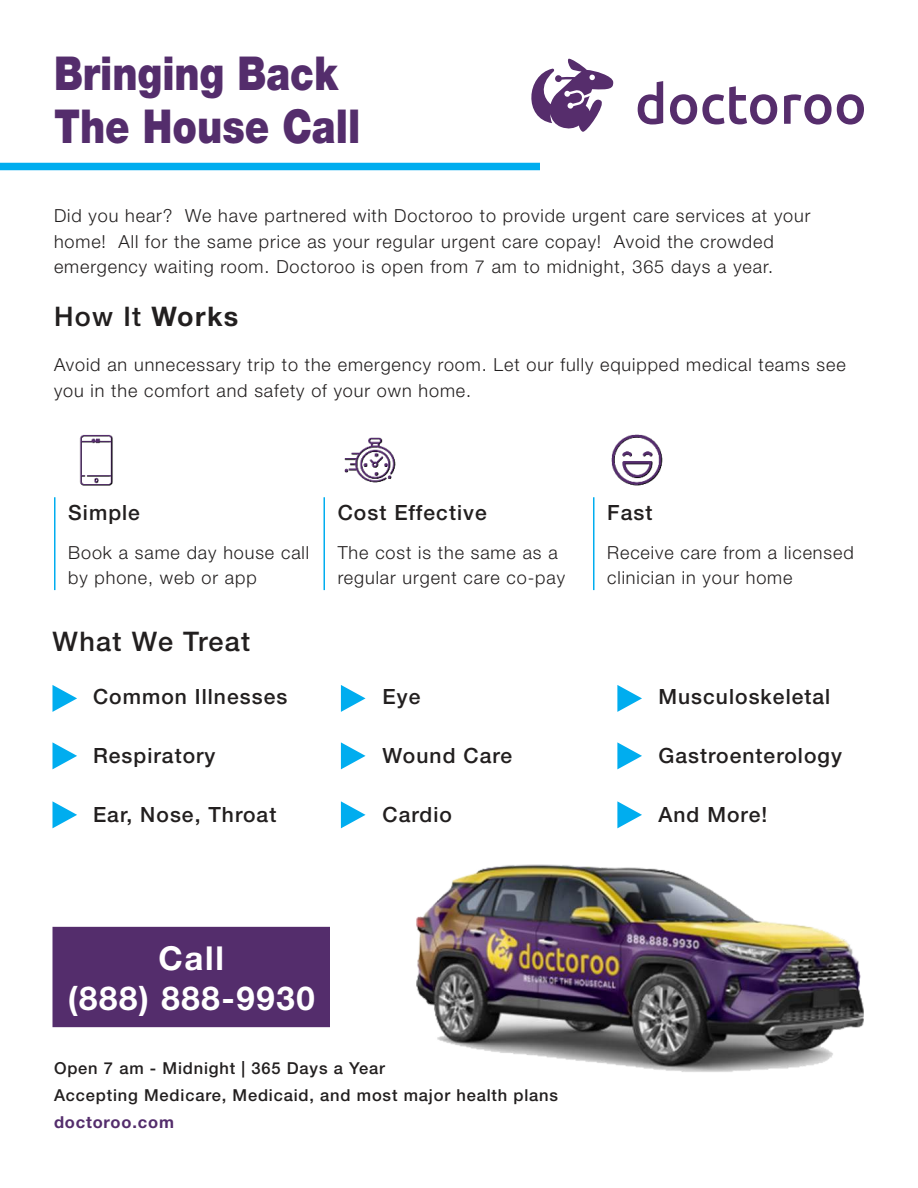
<style>
.page{position:relative;width:918px;height:1188px;background:#fff}
.page>*{position:absolute;margin:0;border:0;box-sizing:border-box;transform-origin:0 0}
.t1{font:900 46.8px/52.5px "Helvetica Neue";color:#542d6c;scale:.83 1}
.t2{font:700 33px/39.6px "Helvetica Neue";letter-spacing:.05em;color:#fff;text-align:center}
.t3{font:500 27px "Helvetica Neue";letter-spacing:.05em;color:#221f1f}
.t4{font:500 21px "Helvetica Neue";letter-spacing:.05em;color:#221f1f}
.t5{font:300 18px/25.5px "Helvetica Neue";letter-spacing:.05em;color:#221f1f}
.t6{font:500 16.5px/27px "Helvetica Neue";letter-spacing:.05em;color:#221f1f}
.t7{font:700 16.5px "Helvetica Neue";letter-spacing:.05em;color:#542d6c}
.s1{font-weight:700}
</style>
<div class="page">
<div style="left:0;top:163px;width:540px;height:7px;background:#00adef"></div>
<hr style="left:54px;top:497px;width:2px;height:93px;background:#00adef">
<hr style="left:324px;top:497px;width:1px;height:93px;background:#00adef">
<hr style="left:593px;top:497px;width:1px;height:93px;background:#00adef">
<img style="left:79px;top:434px;width:34px;height:52px">
<img style="left:344px;top:437px;width:52px;height:46px">
<img style="left:611px;top:434px;width:52px;height:52px">
<svg style="left:638px;top:81px;width:25px;height:43px"></svg>
<svg style="left:670px;top:86px;width:107px;height:39px"></svg>
<svg style="left:784px;top:94px;width:80px;height:31px"></svg>
<svg style="left:531px;top:59px;width:83px;height:73px"></svg>
<img style="left:416px;top:864px;width:448px;height:208px">
<div style="left:54px;top:928px;width:275px;height:98px;background:#542d6c"></div>
<div style="left:53px;top:927px;width:277px;height:100px;border:3px solid #542d6c"></div>
<svg style="left:52px;top:685px;width:25px;height:27px"></svg>
<svg style="left:341px;top:685px;width:25px;height:27px"></svg>
<svg style="left:617px;top:685px;width:25px;height:27px"></svg>
<svg style="left:52px;top:742px;width:25px;height:27px"></svg>
<svg style="left:341px;top:742px;width:25px;height:27px"></svg>
<svg style="left:617px;top:742px;width:25px;height:27px"></svg>
<svg style="left:617px;top:801px;width:25px;height:27px"></svg>
<svg style="left:52px;top:801px;width:25px;height:27px"></svg>
<svg style="left:341px;top:801px;width:25px;height:27px"></svg>
<h1 class="t1" style="left:54px;top:51px;width:371px">Bringing Back<br>The House Call</h1>
<p class="t5" style="left:54px;top:205px;width:758px">Did you hear? We have partnered with Doctoroo to provide urgent care services at your home! All for the same price as your regular urgent care copay! Avoid the crowded emergency waiting room. Doctoroo is open from 7 am to midnight, 365 days a year.</p>
<h3 class="t3" style="left:54px;top:304px;width:186px">How It <span class="s1">Works</span></h3>
<p class="t5" style="left:54px;top:354px;width:793px">Avoid an unnecessary trip to the emergency room. Let our fully equipped medical teams see you in the comfort and safety of your own home.</p>
<p class="t4" style="left:68px;top:503px;width:73px">Simple</p>
<p class="t5" style="left:68px;top:541px;width:242px">Book a same day house call by phone, web or app</p>
<h3 class="t3" style="left:52px;top:630px;width:199px">What We Treat</h3>
<p class="t4" style="left:93px;top:687px;width:196px">Common Illnesses</p>
<p class="t4" style="left:93px;top:746px;width:124px">Respiratory</p>
<p class="t4" style="left:93px;top:806px;width:185px">Ear, Nose, Throat</p>
<p class="t4" style="left:338px;top:503px;width:151px">Cost Effective</p>
<p class="t5" style="left:338px;top:541px;width:229px">The cost is the same as a regular urgent care co-pay</p>
<p class="t4" style="left:382px;top:687px;width:39px">Eye</p>
<p class="t4" style="left:382px;top:746px;width:131px">Wound Care</p>
<p class="t4" style="left:382px;top:806px;width:71px">Cardio</p>
<p class="t4" style="left:607px;top:503px;width:47px">Fast</p>
<p class="t5" style="left:607px;top:541px;width:248px">Receive care from a licensed clinician in your home</p>
<p class="t4" style="left:658px;top:687px;width:173px">Musculoskeletal</p>
<p class="t4" style="left:658px;top:746px;width:185px">Gastroenterology</p>
<p class="t4" style="left:658px;top:806px;width:110px">And More!</p>
<h2 class="t2" style="left:68px;top:941px;width:249px">Call<br>(888) 888-9930</h2>
<p class="t6" style="left:54px;top:1056px;width:506px">Open 7 am - Midnight | 365 Days a Year<br>Accepting Medicare, Medicaid, and most major health plans</p>
<p class="t7" style="left:54px;top:1116px;width:121px">doctoroo.com</p>
</div>
